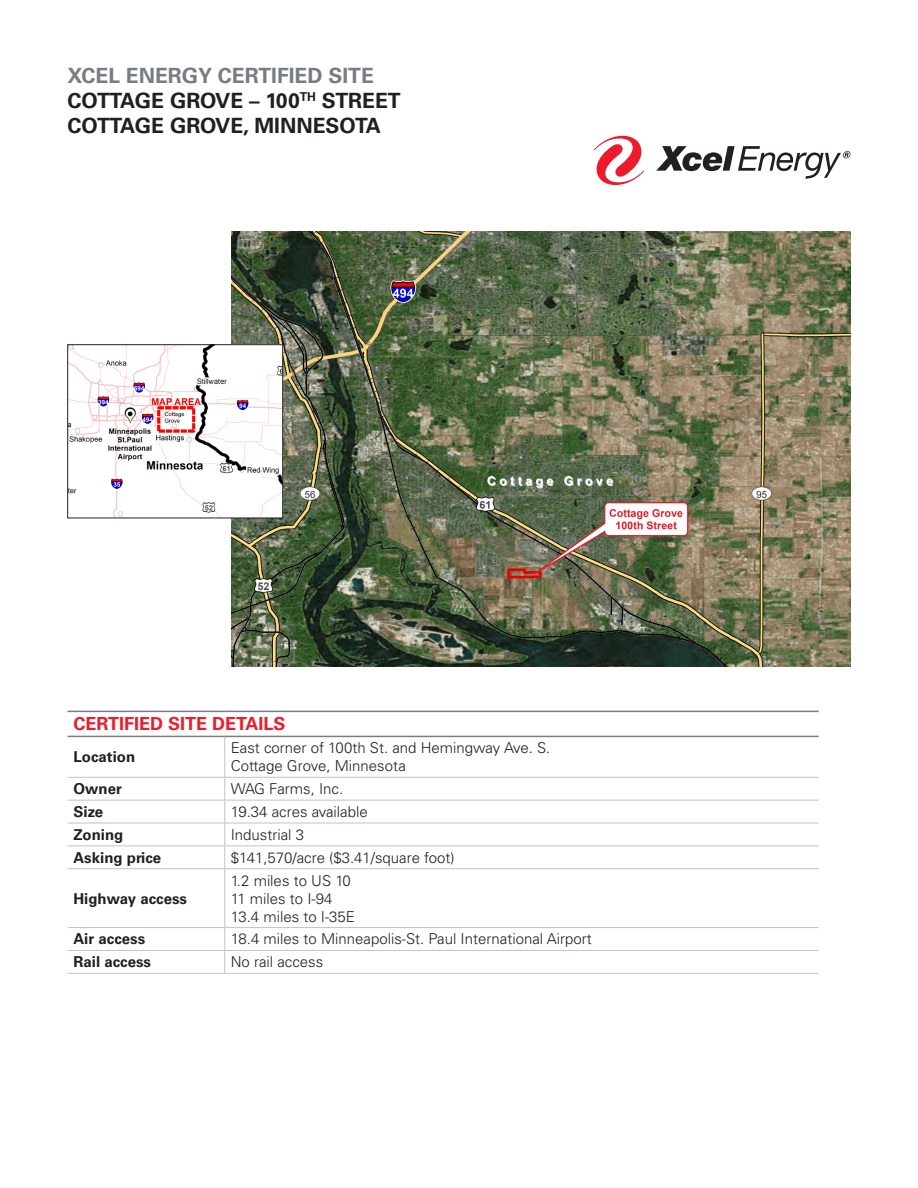
<style>
.page{position:relative;width:918px;height:1188px;background:#fff}
.page>*{position:absolute;margin:0;border:0;box-sizing:border-box;transform-origin:0 0}
.t1{font:700 21px "Univers LT Std";color:#231f20}
.t2{font:700 21px "Univers LT Std";color:#787d83}
.t3{font:700 18px "Univers LT Std";color:#ee1b2c}
.t4{font:300 15px "Univers LT Std";color:#231f20}
.t5{font:700 15px "Univers LT Std";color:#231f20}
</style>
<div class="page">
<img style="left:231px;top:231px;width:619px;height:435px">
<img style="left:70px;top:347px;width:211px;height:169px">
<hr style="left:224px;top:737px;width:1px;height:40px;background:#c0c3c6">
<hr style="left:68px;top:777px;width:157px;height:1px;background:#c0c3c6">
<hr style="left:225px;top:777px;width:594px;height:1px;background:#c0c3c6">
<hr style="left:68px;top:800px;width:157px;height:1px;background:#c0c3c6">
<hr style="left:225px;top:800px;width:594px;height:1px;background:#c0c3c6">
<hr style="left:68px;top:823px;width:157px;height:1px;background:#c0c3c6">
<hr style="left:225px;top:823px;width:594px;height:1px;background:#c0c3c6">
<hr style="left:68px;top:845px;width:157px;height:1px;background:#c0c3c6">
<hr style="left:225px;top:845px;width:594px;height:1px;background:#c0c3c6">
<svg style="left:224px;top:778px;width:1px;height:90px"></svg>
<hr style="left:68px;top:868px;width:157px;height:1px;background:#c0c3c6">
<hr style="left:225px;top:868px;width:594px;height:1px;background:#c0c3c6">
<hr style="left:224px;top:869px;width:1px;height:58px;background:#c0c3c6">
<hr style="left:68px;top:927px;width:157px;height:1px;background:#c0c3c6">
<hr style="left:225px;top:927px;width:594px;height:1px;background:#c0c3c6">
<hr style="left:68px;top:950px;width:157px;height:1px;background:#c0c3c6">
<hr style="left:225px;top:950px;width:594px;height:1px;background:#c0c3c6">
<svg style="left:224px;top:928px;width:1px;height:45px"></svg>
<hr style="left:68px;top:973px;width:157px;height:1px;background:#c0c3c6">
<hr style="left:225px;top:973px;width:594px;height:1px;background:#c0c3c6">
<hr style="left:68px;top:711px;width:157px;height:1px;background:#787d83">
<hr style="left:225px;top:711px;width:594px;height:1px;background:#787d83">
<hr style="left:68px;top:736px;width:157px;height:1px;background:#787d83">
<hr style="left:225px;top:736px;width:594px;height:1px;background:#787d83">
<svg style="left:594px;top:136px;width:50px;height:49px"></svg>
<svg style="left:656px;top:146px;width:194px;height:33px"></svg>
<p class="t2" style="left:68px;top:63px;width:308px">XCEL ENERGY CERTIFIED SITE</p>
<p class="t1" style="left:68px;top:88px;width:335px">COTTAGE GROVE – 100<sup>TH</sup> STREET</p>
<p class="t1" style="left:68px;top:113px;width:315px">COTTAGE GROVE, MINNESOTA</p>
<p class="t3" style="left:74px;top:714px;width:213px">CERTIFIED SITE DETAILS</p>
<p class="t5" style="left:74px;top:748px;width:63px">Location</p>
<p class="t4" style="left:231px;top:739px;width:321px">East corner of 100th St. and Hemingway Ave. S.</p>
<p class="t4" style="left:231px;top:757px;width:177px">Cottage Grove, Minnesota</p>
<p class="t5" style="left:74px;top:780px;width:50px">Owner</p>
<p class="t4" style="left:231px;top:780px;width:114px">WAG Farms, Inc.</p>
<p class="t5" style="left:74px;top:803px;width:31px">Size</p>
<p class="t4" style="left:231px;top:803px;width:139px">19.34 acres available</p>
<p class="t5" style="left:74px;top:826px;width:51px">Zoning</p>
<p class="t4" style="left:231px;top:826px;width:75px">Industrial 3</p>
<p class="t5" style="left:74px;top:849px;width:89px">Asking price</p>
<p class="t4" style="left:231px;top:848px;width:226px">$141,570/acre ($3.41/square foot)</p>
<p class="t5" style="left:74px;top:890px;width:115px">Highway access</p>
<p class="t4" style="left:231px;top:871px;width:122px">1.2 miles to US 10</p>
<p class="t4" style="left:231px;top:889px;width:103px">11 miles to I-94</p>
<p class="t4" style="left:231px;top:907px;width:126px">13.4 miles to I-35E</p>
<p class="t5" style="left:74px;top:930px;width:73px">Air access</p>
<p class="t4" style="left:231px;top:930px;width:363px">18.4 miles to Minneapolis-St. Paul International Airport</p>
<p class="t5" style="left:74px;top:953px;width:79px">Rail access</p>
<p class="t4" style="left:231px;top:953px;width:94px">No rail access</p>
</div>
